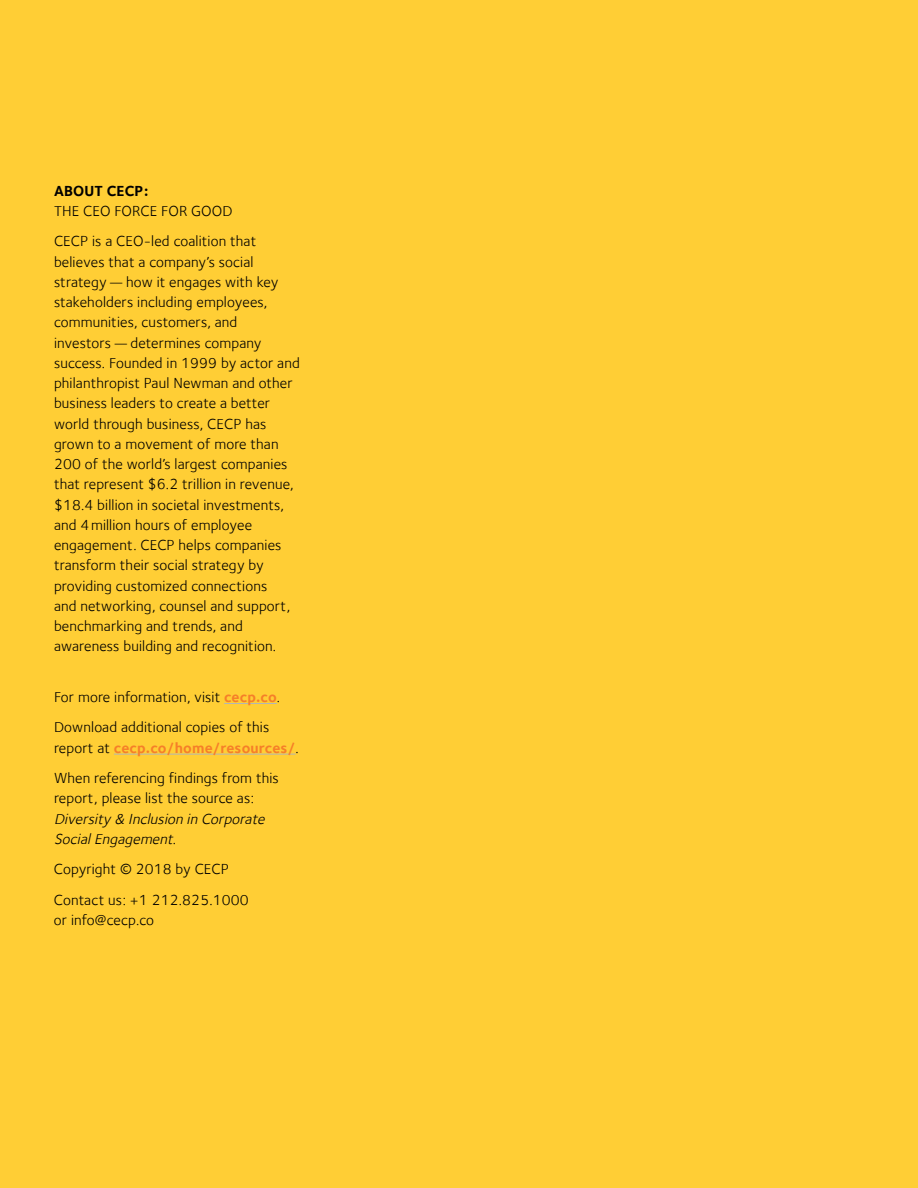
<style>
.page{position:relative;width:918px;height:1188px;background:#ffce35}
.page>*{position:absolute;margin:0;border:0;box-sizing:border-box;transform-origin:0 0}
.t1{font:15px/20.2px "Foundry Sterling";letter-spacing:.01em;color:#000}
.t2{font:italic 15px/20.2px "Foundry Sterling";color:#000}
.t3{font:700 15px "Foundry Sterling";letter-spacing:.01em;color:#000}
.s1{font-weight:700;color:#f67f29}
.s2{font-style:normal}
</style>
<div class="page">
<hr style="left:224px;top:703px;width:53px;height:1px;background:#b2b5b6">
<hr style="left:114px;top:754px;width:182px;height:1px;background:#b2b5b6">
<p class="t3" style="left:54px;top:182px;width:96px">ABOUT CECP:</p>
<p class="t1" style="left:54px;top:196px;width:204px;line-height:30.3px">THE CEO FORCE FOR GOOD<br>CECP is a CEO-led coalition that</p>
<p class="t1" style="left:54px;top:251px;width:247px">believes that a company’s social strategy—how it engages with key stakeholders including employees, communities, customers, and investors—determines company success. Founded in 1999 by actor and philanthropist Paul Newman and other business leaders to create a better world through business, CECP has grown to a movement of more than 200 of the world’s largest companies that represent $6.2 trillion in revenue, $18.4 billion in societal investments, and 4million hours of employee engagement. CECP helps companies transform their social strategy by providing customized connections<br>and networking, counsel and support, benchmarking and trends, and awareness building and recognition.</p>
<p class="t1" style="left:54px;top:682px;width:228px;line-height:30.5px">For more information, visit <span class="s1">cecp.co</span>.<br>Download additional copies of this</p>
<p class="t1" style="left:54px;top:732px;width:246px;line-height:30.5px">report at <span class="s1">cecp.co/home/resources/</span>.<br>When referencing findings from this</p>
<p class="t1" style="left:54px;top:788px;width:202px">report, please list the source as:</p>
<p class="t2" style="left:54px;top:808px;width:216px">Diversity &amp; Inclusion in Corporate<br>SocialEngagement<span class="s2">.</span></p>
<p class="t1" style="left:54px;top:854px;width:196px;line-height:30.3px">Copyright © 2018 by CECP<br>Contact us: +1 212.825.1000</p>
<p class="t1" style="left:54px;top:909px;width:102px">or info@cecp.co</p>
</div>
